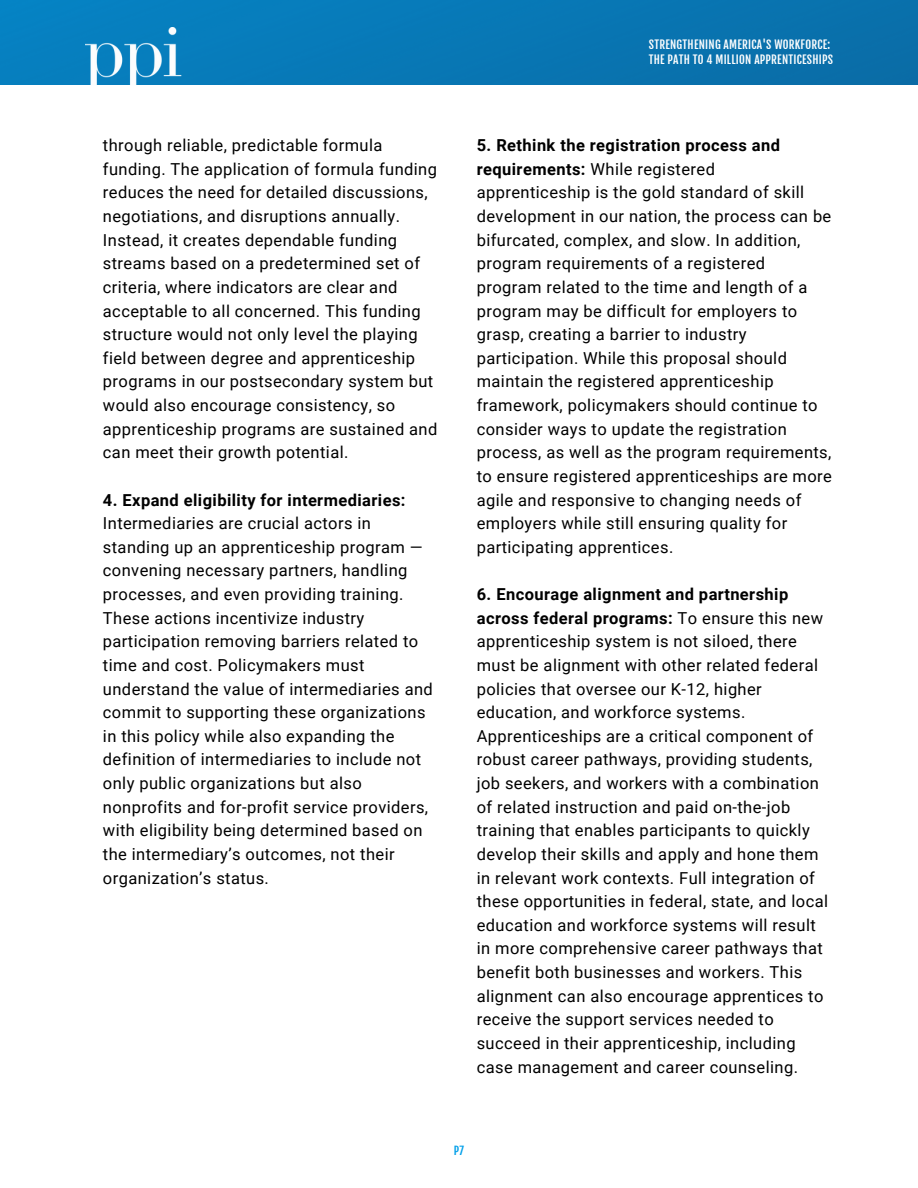
<style>
.page{position:relative;width:918px;height:1188px;background:#fff}
.page>*{position:absolute;margin:0;border:0;box-sizing:border-box;transform-origin:0 0}
.t1{font:16.5px/23.7px "Roboto";letter-spacing:.025em;color:#000}
.t2{font:700 16.5px "Roboto";letter-spacing:.025em;color:#000}
.t3{font:11.25px/15.1px "Fjalla One";letter-spacing:.02em;color:#fff}
.t4{font:11.1px "Fjalla One";color:#009fe9}
.s1{font-weight:700}
</style>
<div class="page">
<img style="left:0;top:0;width:918px;height:85px">
<img style="left:85px;top:28px;width:98px;height:57px">
<p class="t3" style="left:649px;top:37px;width:186px">STRENGTHENING AMERICA'S WORKFORCE:<br>THE PATH TO 4 MILLION APPRENTICESHIPS</p>
<p class="t1" style="left:103px;top:134px;width:336px">through reliable, predictable formula funding. The application of formula funding reduces the need for detailed discussions, negotiations, and disruptions annually.<br>Instead, it creates dependable funding streams based on a predetermined set of criteria, where indicators are clear and acceptable to all concerned. This funding structure would not only level the playing field between degree and apprenticeship programs in our postsecondary system but would also encourage consistency, so apprenticeship programs are sustained and can meet their growth potential.</p>
<p class="t2" style="left:103px;top:490px;width:304px">4. Expand eligibility for intermediaries:</p>
<p class="t1" style="left:103px;top:512px;width:331px">Intermediaries are crucial actors in standing up an apprenticeship program — convening necessary partners, handling processes, and even providing training.<br>These actions incentivize industry participation removing barriers related to time and cost. Policymakers must understand the value of intermediaries and commit to supporting these organizations in this policy while also expanding the definition of intermediaries to include not only public organizations but also nonprofits and for-profit service providers, with eligibility being determined based on the intermediary’s outcomes, not their organization’s status.</p>
<p class="t1" style="left:477px;top:134px;width:357px"><span class="s1">5. Rethink the registration process and requirements:</span> While registered apprenticeship is the gold standard of skill development in our nation, the process can be bifurcated, complex, and slow. In addition, program requirements of a registered program related to the time and length of a program may be difficult for employers to grasp, creating a barrier to industry participation. While this proposal should maintain the registered apprenticeship framework, policymakers should continue to consider ways to update the registration process, as well as the program requirements, to ensure registered apprenticeships are more agile and responsive to changing needs of employers while still ensuring quality for participating apprentices.</p>
<p class="t1" style="left:477px;top:583px;width:353px"><span class="s1">6. Encourage alignment and partnership across federal programs:</span> To ensure this new apprenticeship system is not siloed, there must be alignment with other related federal policies that oversee our K-12, higher education, and workforce systems.<br>Apprenticeships are a critical component of robust career pathways, providing students, job seekers, and workers with a combination of related instruction and paid on-the-job training that enables participants to quickly develop their skills and apply and hone them in relevant work contexts. Full integration of these opportunities in federal, state, and local education and workforce systems will result in more comprehensive career pathways that benefit both businesses and workers. This alignment can also encourage apprentices to receive the support services needed to succeed in their apprenticeship, including case management and career counseling.</p>
<p class="t4" style="left:454px;top:1143px;width:12px">P7</p>
</div>
